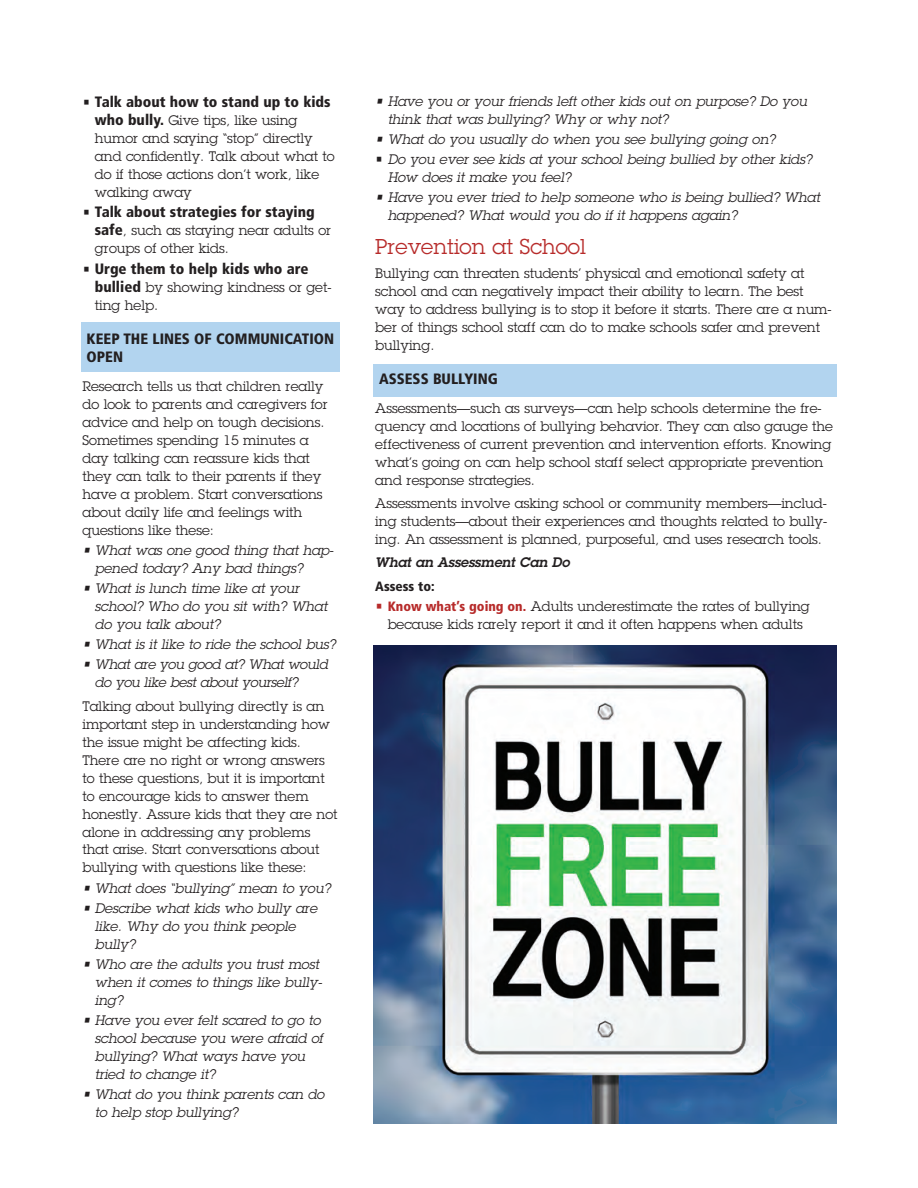
<style>
.page{position:relative;width:918px;height:1188px;background:#fff}
.page>*{position:absolute;margin:0;border:0;box-sizing:border-box;transform-origin:0 0}
.t1{font:21px "Lubalin Graph";color:#b72b2a}
.t2{font:900 condensed 15px/18px "Frutiger";color:#231f20}
.t3{font:13.5px/18px "Lubalin Graph";color:#231f20}
.t4{font:italic 13.5px/18px "Lubalin Graph";color:#231f20}
.t5{font:italic 13.5px/18px "Lubalin Graph";letter-spacing:-.02em;color:#231f20}
.t6{font:italic 600 13.5px "Lubalin Graph";color:#231f20}
.t7{font:900 condensed 13.5px "Frutiger";color:#231f20}
.s1{font-family:"Lubalin Graph";font-weight:400;font-stretch:normal;font-size:13.5px}
.s2{font-family:"Frutiger";font-weight:900;font-stretch:condensed;font-size:15px}
.s3{font-style:normal}
.s4{color:#b72b2a}
.s5{font-family:"Frutiger";font-weight:900;font-stretch:condensed;color:#b72b2a}
</style>
<div class="page">
<div style="left:81px;top:322px;width:259px;height:49px;background:#b2d4ef"></div>
<div style="left:374px;top:364px;width:463px;height:33px;background:#b2d4ef"></div>
<img style="left:374px;top:646px;width:463px;height:478px">
<p class="t2" style="left:83px;top:93px;width:250px"><span class="s1">•</span> Talk about how to stand up to kids</p>
<p class="t3" style="left:95px;top:111px;width:241px"><span class="s2">who bully.</span> Give tips, like using humor and saying “stop” directly and confidently. Talk about what to do if those actions don’t work, like walking away</p>
<p class="t2" style="left:82px;top:203px;width:234px"><span class="s1">•</span> Talk about strategies for staying</p>
<p class="t3" style="left:95px;top:221px;width:238px"><span class="s2">safe</span>, such as staying near adults or groups of other kids.</p>
<p class="t2" style="left:82px;top:259px;width:228px"><span class="s1">•</span> Urge them to help kids who are</p>
<p class="t3" style="left:95px;top:278px;width:238px"><span class="s2">bullied</span> by showing kindness or get&shy;ting help.</p>
<p class="t2" style="left:87px;top:330px;width:249px">KEEP THE LINES OF COMMUNICATION<br>OPEN</p>
<p class="t3" style="left:82px;top:377px;width:247px">Research tells us that children really do look to parents and caregivers for advice and help on tough decisions.<br>Sometimes spending 15 minutes a day talking can reassure kids that they can talk to their parents if they have a problem. Start conversations about daily life and feelings with questions like these:</p>
<p class="t4" style="left:95px;top:541px;width:240px;text-indent:-12px">• What was one good thing that hap&shy;pened today? Any bad things?</p>
<p class="t4" style="left:95px;top:579px;width:234px;text-indent:-12px">• What is lunch time like at your school? Who do you sit with? What do you talk about?</p>
<p class="t4" style="left:82px;top:635px;width:255px">• What is it like to ride the school bus?</p>
<p class="t5" style="left:95px;top:655px;width:235px;text-indent:-12px">• What are you good at? What would do you like best about yourself?</p>
<p class="t3" style="left:82px;top:697px;width:257px">Talking about bullying directly is an important step in understanding how the issue might be affecting kids.<br>There are no right or wrong answers to these questions, but it is important to encourage kids to answer them honestly. Assure kids that they are not alone in addressing any problems that arise. Start conversations about bullying with questions like these:</p>
<p class="t4" style="left:82px;top:879px;width:250px">• What does “bullying” mean to you?</p>
<p class="t4" style="left:95px;top:899px;width:224px;text-indent:-12px">• Describe what kids who bully are like. Why do you think people bully?</p>
<p class="t4" style="left:95px;top:955px;width:229px;text-indent:-12px">• Who are the adults you trust most when it comes to things like bully&shy;ing?</p>
<p class="t4" style="left:95px;top:1011px;width:230px;text-indent:-12px">• Have you ever felt scared to go to school because you were afraid of bullying? What ways have you tried to change it?</p>
<p class="t4" style="left:95px;top:1085px;width:231px;text-indent:-12px">• What do you think parents can do to help stop bullying?</p>
<p class="t4" style="left:388px;top:92px;width:421px;text-indent:-12px">• Have you or your friends left other kids out on purpose? Do you think that was bullying? Why or why not?</p>
<p class="t4" style="left:375px;top:130px;width:402px">• What do you usually do when you see bullying going on?</p>
<p class="t4" style="left:388px;top:150px;width:426px;text-indent:-12px"><span class="s3">•</span> Do you ever see kids at your school being bullied by other kids?<br>How does it make you feel?</p>
<p class="t4" style="left:388px;top:188px;width:434px;text-indent:-12px">• Have you ever tried to help someone who is being bullied? What happened? What would you do if it happens again?</p>
<h1 class="t1" style="left:375px;top:234px;width:212px">Prevention at School</h1>
<p class="t3" style="left:375px;top:264px;width:458px">Bullying can threaten students’ physical and emotional safety at school and can negatively impact their ability to learn. The best way to address bullying is to stop it before it starts. There are a num&shy;ber of things school staff can do to make schools safer and prevent bullying.</p>
<p class="t2" style="left:379px;top:370px;width:120px">ASSESS BULLYING</p>
<p class="t3" style="left:375px;top:399px;width:459px">Assessments—such as surveys—can help schools determine the fre&shy;quency and locations of bullying behavior. They can also gauge the effectiveness of current prevention and intervention efforts. Knowing what’s going on can help school staff select appropriate prevention and response strategies.</p>
<p class="t3" style="left:375px;top:494px;width:453px;text-align:justify">Assessments involve asking school or community members—includ&shy;ing students—about their experiences and thoughts related to bully&shy;ing. An assessment is planned, purposeful, and uses research tools.</p>
<p class="t6" style="left:375px;top:554px;width:196px">What an Assessment Can Do</p>
<p class="t7" style="left:375px;top:578px;width:61px">Assess to:</p>
<p class="t3" style="left:375px;top:597px;width:436px;text-align:center"><span class="s4">•</span> <span class="s5">Know what’s going on.</span> Adults underestimate the rates of bullying because kids rarely report it and it often happens when adults</p>
</div>
